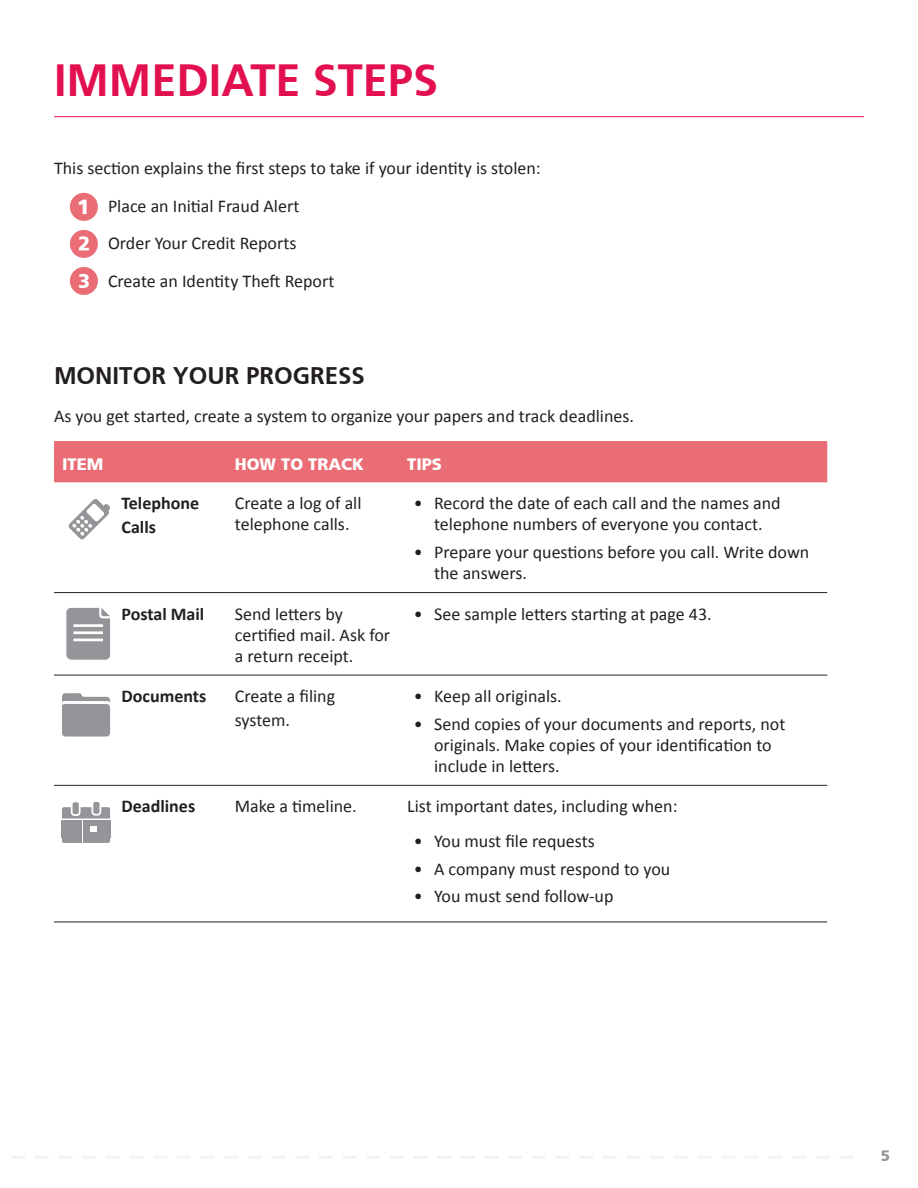
<style>
.page{position:relative;width:918px;height:1188px;background:#fff}
.page>*{position:absolute;margin:0;border:0;box-sizing:border-box;transform-origin:0 0}
.Title1{font:700 45px "Frutiger";color:#e2104f}
.Title3{font:700 24px "Frutiger";color:#231f20}
.Table_Bullets3{font:18px/21px "Calibri";color:#231f20}
.body{font:18px/24px "Calibri";color:#231f20}
.Table_Body{font:18px/21px "Calibri";color:#231f20}
.Big_Numbered{font:18px "Calibri";color:#231f20}
.body-2{font:700 18px/24px "Calibri";color:#231f20}
.Table_Header{font:16.5px "Frutiger B Lack";color:#fff}
.t1{font:15px "Frutiger B Lack";color:#939598}
</style>
<div class="page">
<svg style="left:12px;top:1156px;width:840px;height:2px"></svg>
<hr style="left:54px;top:116px;width:810px;height:1px;background:#e2104f">
<div style="left:54px;top:441px;width:773px;height:41px;background:#ea6d75"></div>
<hr style="left:54px;top:592px;width:173px;height:1px;background:#231f20">
<hr style="left:227px;top:592px;width:172px;height:1px;background:#231f20">
<hr style="left:399px;top:592px;width:428px;height:1px;background:#231f20">
<hr style="left:54px;top:675px;width:173px;height:1px;background:#231f20">
<hr style="left:227px;top:675px;width:172px;height:1px;background:#231f20">
<hr style="left:399px;top:675px;width:428px;height:1px;background:#231f20">
<hr style="left:54px;top:785px;width:173px;height:1px;background:#231f20">
<hr style="left:227px;top:785px;width:172px;height:1px;background:#231f20">
<hr style="left:399px;top:785px;width:428px;height:1px;background:#231f20">
<hr style="left:54px;top:922px;width:173px;height:1px;background:#231f20">
<hr style="left:227px;top:922px;width:172px;height:1px;background:#231f20">
<hr style="left:399px;top:922px;width:428px;height:1px;background:#231f20">
<svg style="left:66px;top:608px;width:44px;height:52px"></svg>
<svg style="left:62px;top:807px;width:48px;height:36px"></svg>
<div style="left:93px;top:802px;width:7px;height:12px;background:#939598;border-radius:2px"></div>
<div style="left:73px;top:802px;width:6px;height:12px;background:#939598;border-radius:2px"></div>
<svg style="left:68px;top:499px;width:42px;height:41px"></svg>
<svg style="left:62px;top:693px;width:48px;height:44px"></svg>
<svg style="left:70px;top:193px;width:28px;height:28px"></svg>
<svg style="left:70px;top:230px;width:28px;height:28px"></svg>
<svg style="left:70px;top:267px;width:28px;height:28px"></svg>
<p class="Title1" style="left:54px;top:54px;width:386px">IMMEDIATE STEPS</p>
<p class="body" style="left:54px;top:156px;width:488px">This section explains the first steps to take if your identity is stolen:</p>
<p class="Big_Numbered" style="left:108px;top:194px;width:193px">Place an Initial Fraud Alert</p>
<p class="Big_Numbered" style="left:108px;top:232px;width:190px">Order Your Credit Reports</p>
<p class="Big_Numbered" style="left:108px;top:269px;width:228px">Create an Identity Theft Report</p>
<p class="Title3" style="left:54px;top:362px;width:312px">MONITOR YOUR PROGRESS</p>
<p class="body" style="left:54px;top:404px;width:582px">As you get started, create a system to organize your papers and track deadlines.</p>
<p class="Table_Header" style="left:62px;top:454px;width:43px">ITEM</p>
<p class="Table_Header" style="left:235px;top:454px;width:131px">HOW TO TRACK</p>
<p class="Table_Header" style="left:407px;top:454px;width:36px">TIPS</p>
<p class="body-2" style="left:122px;top:491px;width:79px">Telephone<br>Calls</p>
<p class="Table_Body" style="left:235px;top:493px;width:128px">Create a log of all telephone calls.</p>
<p class="Table_Bullets3" style="left:414px;top:493px;width:368px;text-align:center">• Record the date of each call and the names and telephone numbers of everyone you contact.</p>
<p class="Table_Bullets3" style="left:434px;top:542px;width:377px;text-indent:-20px">• Prepare your questions before you call. Write down the answers.</p>
<p class="body-2" style="left:122px;top:602px;width:84px">Postal Mail</p>
<p class="Table_Body" style="left:235px;top:603px;width:157px">Send letters by certified mail. Ask for a return receipt.</p>
<p class="Table_Bullets3" style="left:414px;top:603px;width:299px">• See sample letters starting at page 43.</p>
<p class="body-2" style="left:122px;top:684px;width:86px">Documents</p>
<p class="body" style="left:235px;top:684px;width:102px">Create a filing system.</p>
<p class="Table_Bullets3" style="left:414px;top:686px;width:149px">• Keep all originals.</p>
<p class="Table_Bullets3" style="left:434px;top:713px;width:353px;text-indent:-20px">• Send copies of your documents and reports, not originals. Make copies of your identification to include in letters.</p>
<p class="body-2" style="left:122px;top:794px;width:75px">Deadlines</p>
<p class="body" style="left:235px;top:794px;width:123px">Make a timeline.</p>
<p class="body" style="left:407px;top:794px;width:272px">List important dates, including when:</p>
<p class="Table_Bullets3" style="left:414px;top:830px;width:182px">• You must file requests</p>
<p class="Table_Bullets3" style="left:414px;top:858px;width:258px">• A company must respond to you</p>
<p class="Table_Bullets3" style="left:414px;top:886px;width:201px">• You must send follow-up</p>
<p class="t1" style="left:881px;top:1147px;width:11px">5</p>
</div>
